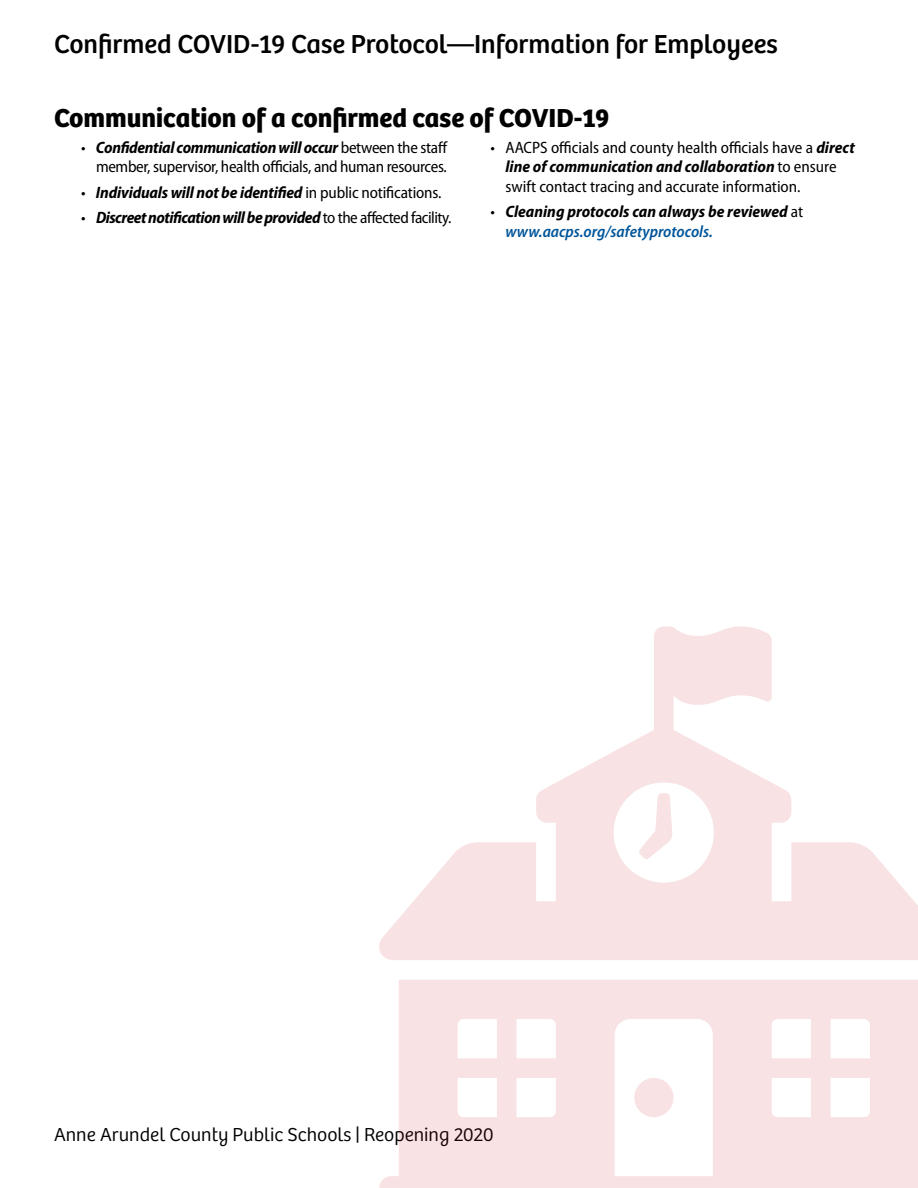
<style>
.page{position:relative;width:918px;height:1188px;background:#fff}
.page>*{position:absolute;margin:0;border:0;box-sizing:border-box;transform-origin:0 0}
.Headline{font:27px "Bree";color:#000}
.t1{font:700 27px "Bree";color:#000}
.text{font:300 19.5px "Bree";color:#000}
.bullets{font:semi-condensed 16.5px/19.8px "Myriad Pro";color:#000}
.bullets-2{font:italic 700 semi-condensed 16.5px/19.8px "Myriad Pro";letter-spacing:-.01em;color:#000}
.bullets-3{font:semi-condensed 16.5px/19.8px "Myriad Pro";letter-spacing:-.02em;color:#000;text-align:right}
.bullets-4{font:italic 700 semi-condensed 16.5px "Myriad Pro";letter-spacing:-.03em;color:#000}
.s1{font-weight:700;font-style:italic}
.s2{font-weight:400;font-style:normal}
.s3{font-weight:600;color:#00569b}
</style>
<div class="page">
<svg style="left:379px;top:626px;width:539px;height:562px;fill:#f8e2e3"></svg>
<p class="Headline" style="left:54px;top:23px;width:725px">Confirmed COVID-19 Case Protocol—Information for Employees</p>
<p class="t1" style="left:54px;top:97px;width:557px">Communication of a confirmed case of COVID-19</p>
<p class="bullets-3" style="left:81px;top:138px;width:368px">• <span class="s1">Confidential communication will occur</span> between the staff member, supervisor, health officials, and human resources.</p>
<p class="bullets-2" style="left:81px;top:183px;width:362px"><span class="s2">•</span> Individuals will not be identified <span class="s2">in public notifications.</span></p>
<p class="bullets-4" style="left:81px;top:208px;width:372px"><span class="s2">•</span> Discreet notification will be provided <span class="s2">to the affected facility.</span></p>
<p class="bullets" style="left:506px;top:138px;width:351px;text-indent:-15px">• AACPS officials and county health officials have a <span class="s1">direct line of communication and collaboration</span> to ensure swift contact tracing and accurate information.</p>
<p class="bullets-2" style="left:506px;top:202px;width:299px;text-indent:-15px"><span class="s2">•</span> Cleaning protocols can always be reviewed <span class="s2">at </span><span class="s3">www.aacps.org/safetyprotocols.</span></p>
<p class="text" style="left:54px;top:1120px;width:441px">Anne Arundel County Public Schools | Reopening 2020</p>
</div>
